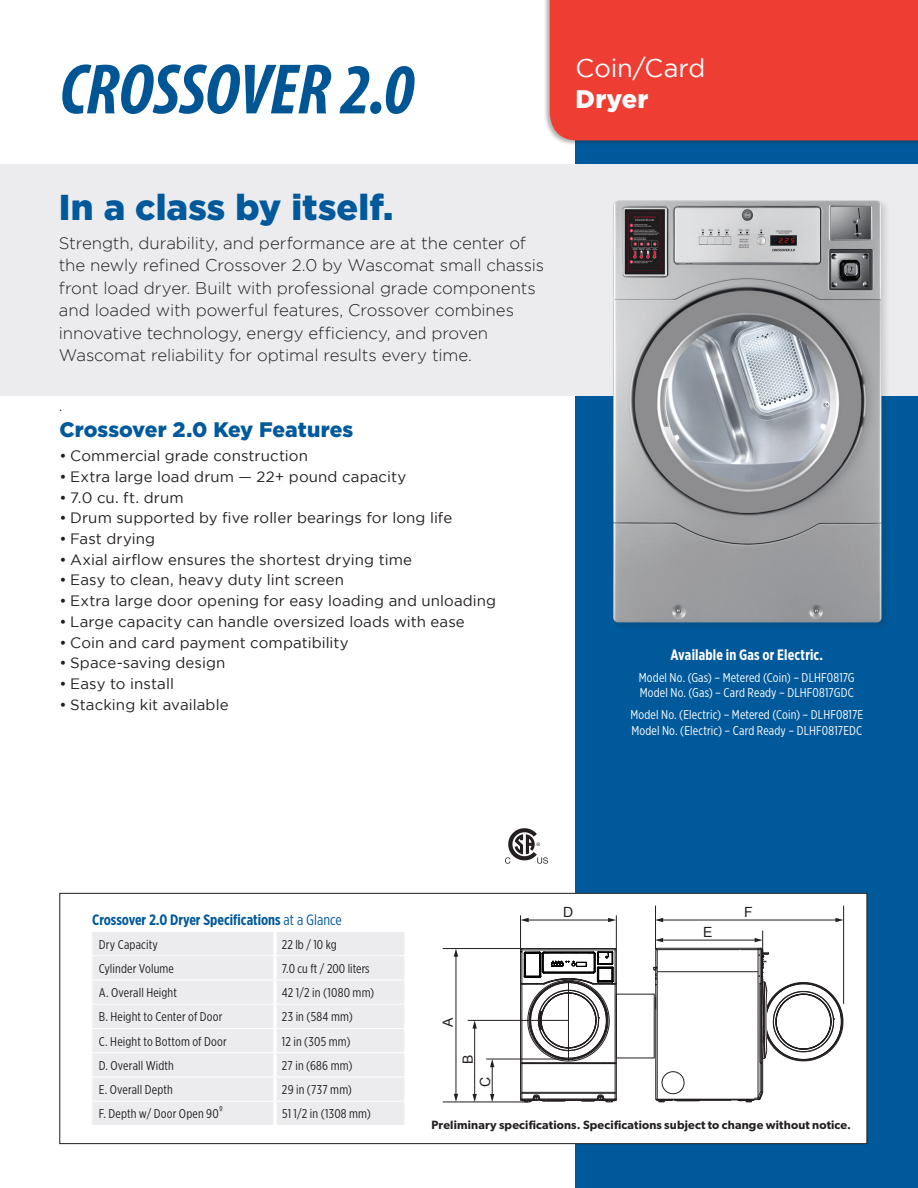
<style>
.page{position:relative;width:918px;height:1188px;background:#fff}
.page>*{position:absolute;margin:0;border:0;box-sizing:border-box;transform-origin:0 0}
.t1{font:italic 700 condensed 72px "Myriad Pro";letter-spacing:-.01em;color:#005595}
.t2{font:900 36px "Gotham";letter-spacing:.005em;color:#00599b}
.t3{font:25.5px "Gotham";letter-spacing:-.005em;color:#fff}
.t4{font:900 25.5px "Gotham";letter-spacing:.01em;color:#fff}
.t5{font:900 21px "Gotham";color:#00599b}
.t6{font:300 16.8px/22.5px "Gotham";letter-spacing:-.01em;color:#231f20}
.t7{font:15px "Gotham";letter-spacing:.01em;color:#231f20}
.t8{font:700 15px "Gotham X Narrow";color:#00599b}
.t9{font:700 15px "Gotham X Narrow";letter-spacing:.01em;color:#fff}
.t10{font:14.1px "Arial";color:#231f20}
.t11{font:12.75px "Gotham X Narrow";letter-spacing:.01em;color:#231f20}
.t12{font:12.75px/15.3px "Gotham X Narrow";letter-spacing:.015em;color:#fff}
.t13{font:600 12px "Gibson";letter-spacing:.015em;color:#231f20}
.s1{font-weight:400}
</style>
<div class="page">
<div style="left:576px;top:0;width:342px;height:1188px;background:#00599b"></div>
<div style="left:0;top:164px;width:918px;height:231px;background:#ececee"></div>
<div style="left:544px;top:0;width:374px;height:146px;background:#231f20;opacity:.35"></div>
<div style="left:550px;top:0;width:368px;height:140px;background:#ee3e34"></div>
<div style="left:60px;top:893px;width:807px;height:251px;background:#fff"></div>
<div style="left:59px;top:893px;width:808px;height:251px;border:1px solid #231f20"></div>
<svg style="left:505px;top:828px;width:43px;height:36px"></svg>
<div style="left:611px;top:199px;width:280px;height:433px;background:#231f20;opacity:.15"></div>
<img style="left:613px;top:201px;width:269px;height:421px">
<div style="left:92px;top:932px;width:312px;height:193px;background:#ececee"></div>
<hr style="left:91px;top:955px;width:184px;height:1px;background:#fff">
<hr style="left:275px;top:955px;width:130px;height:1px;background:#fff">
<hr style="left:91px;top:980px;width:184px;height:1px;background:#fff">
<hr style="left:275px;top:980px;width:130px;height:1px;background:#fff">
<hr style="left:91px;top:1004px;width:184px;height:1px;background:#fff">
<hr style="left:275px;top:1004px;width:130px;height:1px;background:#fff">
<hr style="left:91px;top:1028px;width:184px;height:1px;background:#fff">
<hr style="left:275px;top:1028px;width:130px;height:1px;background:#fff">
<hr style="left:91px;top:1052px;width:184px;height:1px;background:#fff">
<hr style="left:275px;top:1052px;width:130px;height:1px;background:#fff">
<hr style="left:91px;top:1077px;width:184px;height:1px;background:#fff">
<hr style="left:275px;top:1077px;width:130px;height:1px;background:#fff">
<hr style="left:91px;top:1101px;width:184px;height:1px;background:#fff">
<hr style="left:275px;top:1101px;width:130px;height:1px;background:#fff">
<hr style="left:273px;top:932px;width:4px;height:23px;background:#fff">
<hr style="left:273px;top:956px;width:4px;height:24px;background:#fff">
<hr style="left:273px;top:980px;width:4px;height:24px;background:#fff">
<hr style="left:273px;top:1005px;width:4px;height:23px;background:#fff">
<hr style="left:273px;top:1029px;width:4px;height:23px;background:#fff">
<hr style="left:273px;top:1053px;width:4px;height:24px;background:#fff">
<hr style="left:273px;top:1077px;width:4px;height:24px;background:#fff">
<hr style="left:273px;top:1102px;width:4px;height:23px;background:#fff">
<hr style="left:657px;top:968px;width:1px;height:131px;background:#231f20">
<hr style="left:656px;top:968px;width:1px;height:131px;background:#231f20">
<hr style="left:657px;top:1099px;width:96px;height:1px;background:#231f20">
<hr style="left:677px;top:1100px;width:52px;height:1px;background:#231f20">
<hr style="left:657px;top:949px;width:83px;height:1px;background:#231f20">
<hr style="left:657px;top:948px;width:83px;height:1px;background:#231f20">
<svg style="left:655px;top:997px;width:2px;height:13px"></svg>
<svg style="left:655px;top:1099px;width:46px;height:3px"></svg>
<svg style="left:653px;top:948px;width:6px;height:38px"></svg>
<hr style="left:443px;top:948px;width:79px;height:1px;background:#231f20">
<hr style="left:443px;top:1102px;width:85px;height:1px;background:#231f20">
<hr style="left:456px;top:955px;width:1px;height:140px;background:#231f20">
<svg style="left:454px;top:1094px;width:4px;height:8px"></svg>
<svg style="left:454px;top:949px;width:4px;height:8px"></svg>
<hr style="left:468px;top:1020px;width:100px;height:1px;background:#231f20">
<hr style="left:474px;top:1027px;width:1px;height:68px;background:#231f20">
<svg style="left:472px;top:1020px;width:5px;height:9px"></svg>
<svg style="left:472px;top:1094px;width:5px;height:8px"></svg>
<hr style="left:486px;top:1059px;width:82px;height:1px;background:#231f20">
<svg style="left:490px;top:1059px;width:4px;height:43px"></svg>
<hr style="left:520px;top:915px;width:1px;height:35px;background:#231f20">
<hr style="left:616px;top:915px;width:1px;height:35px;background:#231f20">
<hr style="left:527px;top:920px;width:83px;height:1px;background:#231f20">
<svg style="left:521px;top:918px;width:8px;height:4px"></svg>
<svg style="left:608px;top:918px;width:8px;height:4px"></svg>
<hr style="left:655px;top:906px;width:1px;height:44px;background:#231f20">
<hr style="left:663px;top:940px;width:93px;height:1px;background:#231f20">
<svg style="left:729px;top:931px;width:114px;height:171px"></svg>
<svg style="left:656px;top:938px;width:7px;height:4px"></svg>
<hr style="left:843px;top:906px;width:1px;height:98px;background:#231f20">
<hr style="left:662px;top:920px;width:174px;height:1px;background:#231f20">
<svg style="left:835px;top:918px;width:9px;height:4px"></svg>
<svg style="left:656px;top:918px;width:7px;height:4px"></svg>
<svg style="left:520px;top:948px;width:97px;height:155px"></svg>
<div style="left:616px;top:994px;width:38px;height:64px;border:1px solid #231f20"></div>
<hr style="left:657px;top:971px;width:101px;height:1px;background:#231f20">
<div style="left:662px;top:1072px;width:22px;height:22px;border:1px solid #231f20;border-radius:50%"></div>
<h1 class="t1" style="left:60px;top:45px;width:356px">CROSSOVER 2.0</h1>
<h2 class="t2" style="left:59px;top:186px;width:336px">In a class by itself.</h2>
<p class="t6" style="left:59px;top:231px;width:487px">Strength, durability, and performance are at the center of the newly refined Crossover 2.0 by Wascomat small chassis front load dryer. Built with professional grade components and loaded with powerful features, Crossover combines innovative technology, energy efficiency, and proven Wascomat reliability for optimal results every time.</p>
<p class="t6" style="left:59px;top:393px;width:5px">.</p>
<h3 class="t5" style="left:59px;top:417px;width:295px">Crossover 2.0 Key Features</h3>
<p class="t7" style="left:59px;top:448px;width:250px">• Commercial grade construction</p>
<p class="t7" style="left:59px;top:468px;width:348px">• Extra large load drum — 22+ pound capacity</p>
<p class="t7" style="left:59px;top:489px;width:126px">• 7.0 cu. ft. drum</p>
<p class="t7" style="left:59px;top:510px;width:394px">• Drum supported by five roller bearings for long life</p>
<p class="t7" style="left:59px;top:530px;width:97px">• Fast drying</p>
<p class="t7" style="left:59px;top:551px;width:354px">• Axial airflow ensures the shortest drying time</p>
<p class="t7" style="left:59px;top:572px;width:286px">• Easy to clean, heavy duty lint screen</p>
<p class="t7" style="left:59px;top:593px;width:438px">• Extra large door opening for easy loading and unloading</p>
<p class="t7" style="left:59px;top:613px;width:407px">• Large capacity can handle oversized loads with ease</p>
<p class="t7" style="left:59px;top:634px;width:291px">• Coin and card payment compatibility</p>
<p class="t7" style="left:59px;top:655px;width:168px">• Space-saving design</p>
<p class="t7" style="left:59px;top:675px;width:116px">• Easy to install</p>
<p class="t7" style="left:59px;top:696px;width:171px">• Stacking kit available</p>
<h3 class="t3" style="left:576px;top:53px;width:131px">Coin/Card</h3>
<h3 class="t4" style="left:576px;top:84px;width:74px">Dryer</h3>
<p class="t9" style="left:670px;top:645px;width:154px">Available in Gas or Electric.</p>
<p class="t12" style="left:639px;top:670px;width:217px">Model No. (Gas) – Metered (Coin) – DLHF0817G<br>Model No. (Gas) – Card Ready – DLHF0817GDC</p>
<p class="t12" style="left:630px;top:707px;width:234px">Model No. (Electric) – Metered (Coin) – DLHF0817E<br>Model No. (Electric) – Card Ready – DLHF0817EDC</p>
<p class="t8" style="left:92px;top:910px;width:251px">Crossover 2.0 Dryer Specifications <span class="s1">at a Glance</span></p>
<p class="t11" style="left:99px;top:937px;width:61px">Dry Capacity</p>
<p class="t11" style="left:282px;top:937px;width:56px">22 lb / 10 kg</p>
<p class="t11" style="left:99px;top:961px;width:77px">Cylinder Volume</p>
<p class="t11" style="left:282px;top:961px;width:89px">7.0 cu ft / 200 liters</p>
<p class="t11" style="left:99px;top:985px;width:80px">A. Overall Height</p>
<p class="t11" style="left:282px;top:985px;width:94px">42 1/2 in (1080 mm)</p>
<p class="t11" style="left:99px;top:1009px;width:125px">B. Height to Center of Door</p>
<p class="t11" style="left:282px;top:1009px;width:72px">23 in (584 mm)</p>
<p class="t11" style="left:99px;top:1034px;width:129px">C. Height to Bottom of Door</p>
<p class="t11" style="left:282px;top:1034px;width:70px">12 in (305 mm)</p>
<p class="t11" style="left:99px;top:1058px;width:77px">D. Overall Width</p>
<p class="t11" style="left:282px;top:1058px;width:72px">27 in (686 mm)</p>
<p class="t11" style="left:99px;top:1082px;width:76px">E. Overall Depth</p>
<p class="t11" style="left:282px;top:1082px;width:71px">29 in (737 mm)</p>
<p class="t11" style="left:99px;top:1106px;width:126px">F. Depth w/ Door Open 90º</p>
<p class="t11" style="left:282px;top:1106px;width:90px">51 1/2 in (1308 mm)</p>
<p class="t10" style="left:439px;top:1027px;width:11px;rotate:-90deg">A</p>
<p class="t10" style="left:459px;top:1064px;width:11px;rotate:-90deg">B</p>
<p class="t10" style="left:476px;top:1087px;width:12px;rotate:-90deg">C</p>
<p class="t10" style="left:563px;top:903px;width:12px">D</p>
<p class="t10" style="left:703px;top:923px;width:11px">E</p>
<p class="t10" style="left:744px;top:903px;width:10px">F</p>
<p class="t13" style="left:432px;top:1118px;width:421px">Preliminary specifications. Specifications subject to change without notice.</p>
</div>
